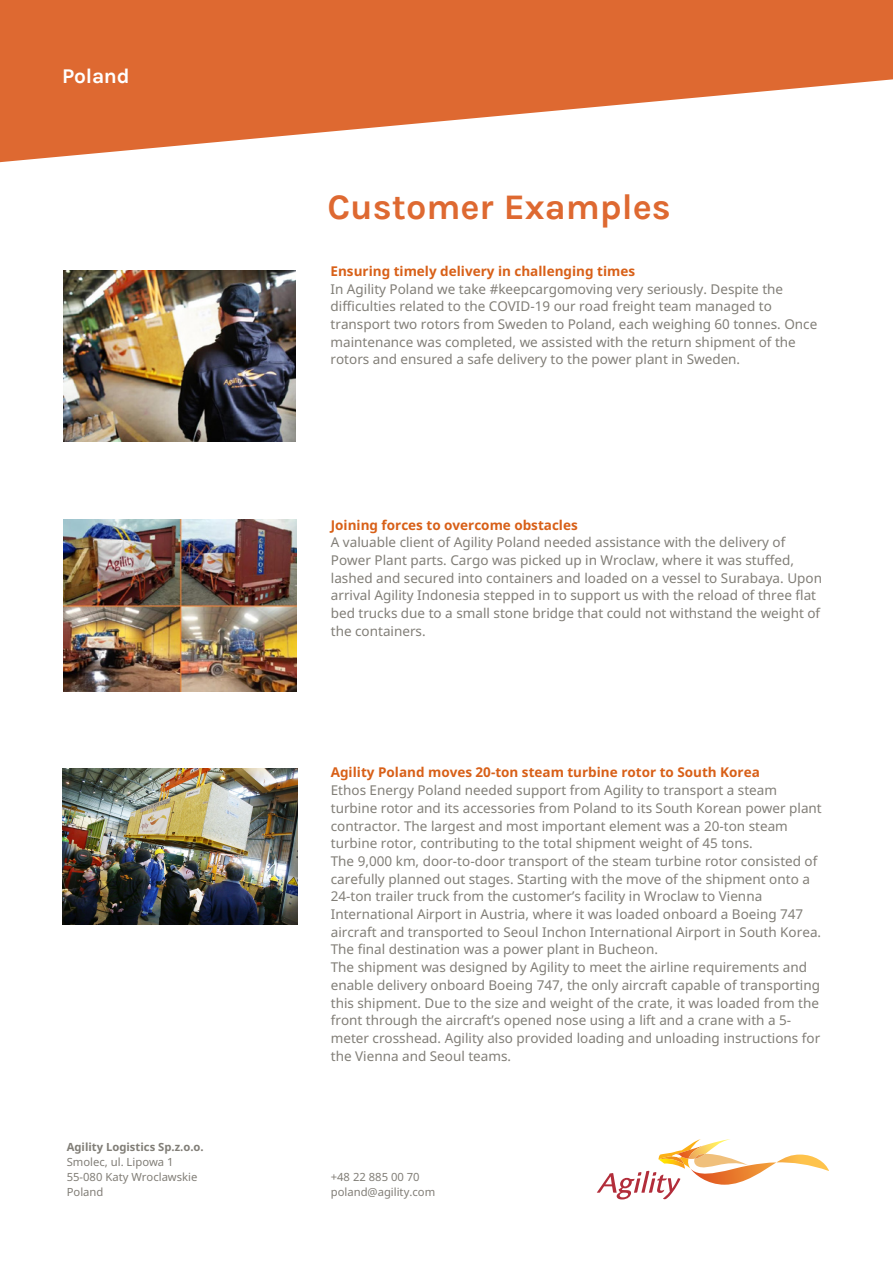
<style>
.page{position:relative;width:893px;height:1263px;background:#fff}
.page>*{position:absolute;margin:0;border:0;box-sizing:border-box;transform-origin:0 0}
.t1{font:700 36px "Karla";color:#de6931}
.t2{font:700 21px "Karla";letter-spacing:-.01em;color:#fff}
.t3{font:13.5px/17.7px "Noto Sans";color:#817e77}
.t4{font:700 13.5px "Noto Sans";color:#d86018}
.t5{font:11.25px/15px "Noto Sans";color:#817e77}
.t6{font:700 11.25px "Noto Sans";color:#817e77}
</style>
<div class="page">
<svg style="left:0;top:0;width:893px;height:163px;fill:#de6931"></svg>
<img style="left:63px;top:270px;width:232px;height:172px">
<img style="left:64px;top:519px;width:232px;height:172px">
<svg style="left:597px;top:1139px;width:232px;height:60px"></svg>
<img style="left:63px;top:768px;width:234px;height:157px">
<h2 class="t2" style="left:62px;top:64px;width:69px">Poland</h2>
<p class="t6" style="left:67px;top:1139px;width:139px">Agility Logistics Sp.z.o.o.</p>
<p class="t5" style="left:67px;top:1155px;width:132px">Smolec, ul. Lipowa 1<br>55-080 Katy Wroclawskie<br>Poland</p>
<h1 class="t1" style="left:327px;top:186px;width:345px">Customer Examples</h1>
<p class="t4" style="left:331px;top:262px;width:306px">Ensuring timely delivery in challenging times</p>
<p class="t3" style="left:331px;top:280px;width:488px">In Agility Poland we take #keepcargomoving very seriously. Despite the difficulties related to the COVID-19 our road freight team managed to transport two rotors from Sweden to Poland, each weighing 60 tonnes. Once maintenance was completed, we assisted with the return shipment of the rotors and ensured a safe delivery to the power plant in Sweden.</p>
<p class="t4" style="left:331px;top:515px;width:248px">Joining forces to overcome obstacles</p>
<p class="t3" style="left:331px;top:534px;width:493px">A valuable client of Agility Poland needed assistance with the delivery of Power Plant parts. Cargo was picked up in Wroclaw, where it was stuffed, lashed and secured into containers and loaded on a vessel to Surabaya. Upon arrival Agility Indonesia stepped in to support us with the reload of three flat bed trucks due to a small stone bridge that could not withstand the weight of the containers.</p>
<p class="t4" style="left:331px;top:763px;width:431px">Agility Poland moves 20-ton steam turbine rotor to South Korea</p>
<p class="t3" style="left:331px;top:782px;width:492px">Ethos Energy Poland needed support from Agility to transport a steam turbine rotor and its accessories from Poland to its South Korean power plant contractor. The largest and most important element was a 20-ton steam turbine rotor, contributing to the total shipment weight of 45 tons.<br>The 9,000 km, door-to-door transport of the steam turbine rotor consisted of carefully planned out stages. Starting with the move of the shipment onto a 24-ton trailer truck from the customer’s facility in Wroclaw to Vienna International Airport in Austria, where it was loaded onboard a Boeing 747 aircraft and transported to Seoul Inchon International Airport in South Korea.<br>The final destination was a power plant in Bucheon.<br>The shipment was designed by Agility to meet the airline requirements and enable delivery onboard Boeing 747, the only aircraft capable of transporting this shipment. Due to the size and weight of the crate, it was loaded from the front through the aircraft’s opened nose using a lift and a crane with a 5- meter crosshead. Agility also provided loading and unloading instructions for the Vienna and Seoul teams.</p>
<p class="t5" style="left:331px;top:1169px;width:106px">+48 22 885 00 70 poland@agility.com</p>
</div>
